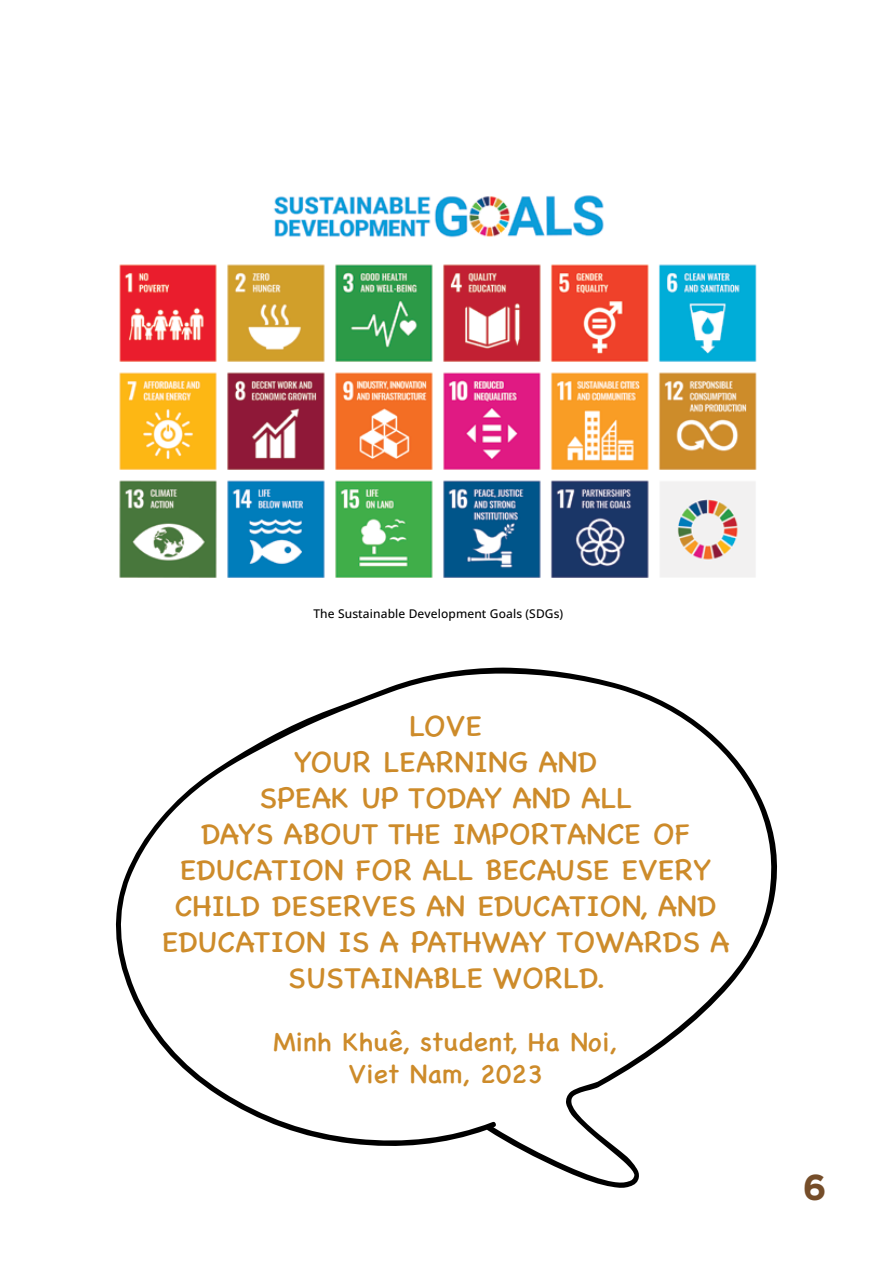
<style>
.page{position:relative;width:893px;height:1263px;background:#fff}
.page>*{position:absolute;margin:0;border:0;box-sizing:border-box;transform-origin:0 0}
.t1{font:700 36px "Gotham HTF";color:#754d29}
.t2{font:30px/36px "Chalkboard SE";letter-spacing:.01em;color:#cd8b2a;text-align:center}
.t3{font:27px/32.4px "Chalkboard SE";letter-spacing:.01em;color:#cd8b2a;text-align:center}
.t4{font:500 12px "Open Sans";letter-spacing:.01em;color:#000}
</style>
<div class="page">
<img style="left:119px;top:195px;width:638px;height:383px">
<svg style="left:115px;top:668px;width:662px;height:520px"></svg>
<p class="t4" style="left:313px;top:605px;width:251px">The Sustainable Development Goals (SDGs)</p>
<p class="t2" style="left:162px;top:706px;width:569px">LOVE<br>YOUR LEARNING AND<br>SPEAK UP TODAY AND ALL<br>DAYS ABOUT THE IMPORTANCE OF<br>EDUCATION FOR ALL BECAUSE EVERY<br>CHILD DESERVES AN EDUCATION, AND<br>EDUCATION IS A PATHWAY TOWARDS A<br>SUSTAINABLE WORLD.</p>
<p class="t3" style="left:274px;top:1024px;width:344px">Minh Khuê, student, Ha Noi,<br>Viet Nam, 2023</p>
<p class="t1" style="left:803px;top:1166px;width:25px">6</p>
</div>
